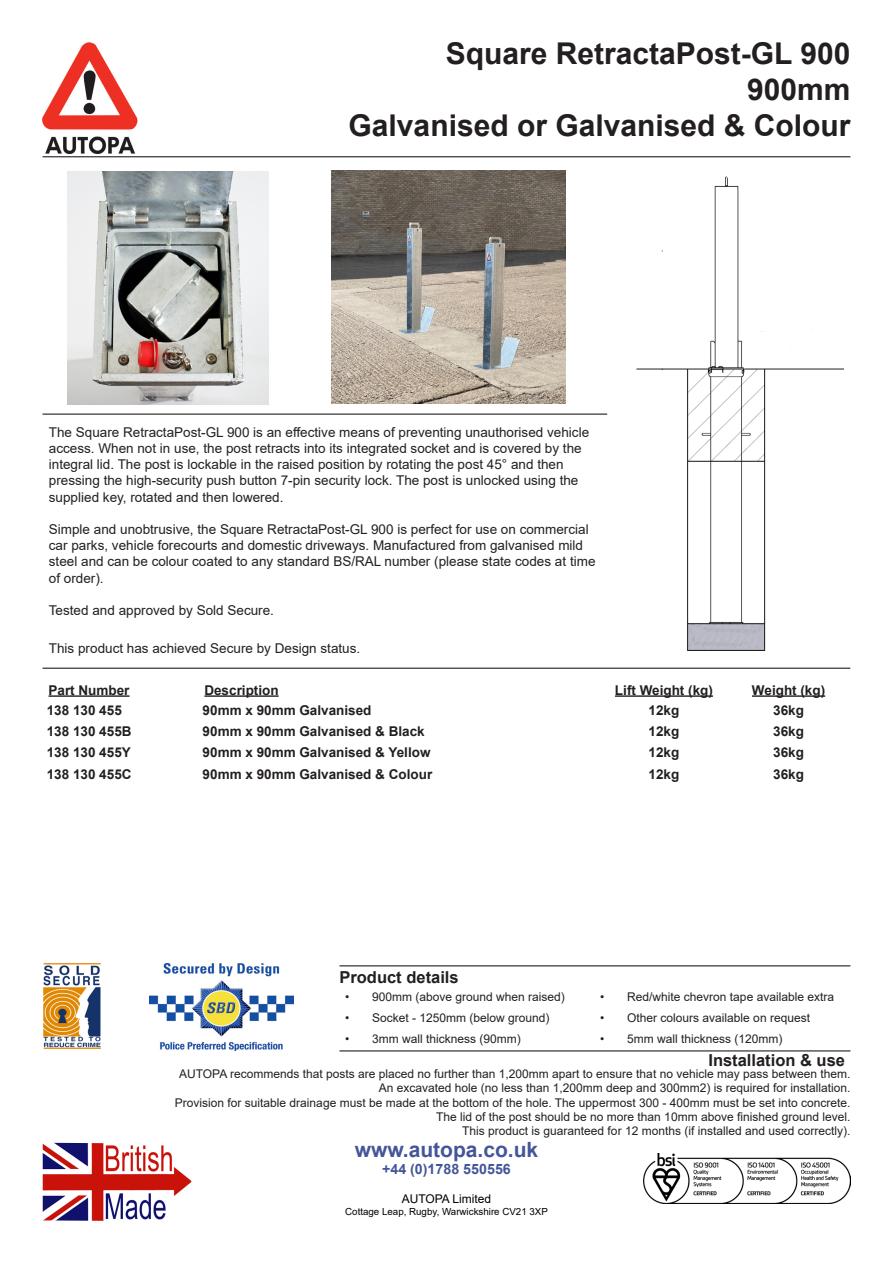
<style>
.page{position:relative;width:893px;height:1263px;background:#fff}
.page>*{position:absolute;margin:0;border:0;box-sizing:border-box;transform-origin:0 0}
.t1{font:700 30px "Arial";color:#231f20}
.t2{font:700 21px "Arial";color:#44559a}
.t3{font:700 16.5px "Arial";color:#231f20}
.t4{font:700 14.25px "Arial";color:#44559a}
.t5{font:13.5px/16.2px "Arial";color:#231f20}
.t6{font:700 13.5px "Arial";color:#231f20}
.t7{font:12px "Arial";color:#231f20}
.t8{font:12px "Arial";color:#000}
.t9{font:9.75px "Arial";color:#000}
</style>
<div class="page">
<img style="left:644px;top:1154px;width:206px;height:49px">
<img style="left:43px;top:1143px;width:148px;height:78px">
<img style="left:636px;top:176px;width:208px;height:475px">
<img style="left:42px;top:43px;width:95px;height:110px">
<hr style="left:43px;top:156px;width:807px;height:1px;background:#231f20">
<hr style="left:43px;top:414px;width:564px;height:1px;background:#231f20">
<img style="left:67px;top:171px;width:202px;height:233px">
<img style="left:332px;top:170px;width:234px;height:234px">
<hr style="left:49px;top:695px;width:81px;height:2px;background:#231f20">
<hr style="left:204px;top:695px;width:75px;height:2px;background:#231f20">
<hr style="left:615px;top:695px;width:98px;height:2px;background:#231f20">
<hr style="left:752px;top:695px;width:73px;height:2px;background:#231f20">
<hr style="left:43px;top:668px;width:807px;height:1px;background:#231f20">
<hr style="left:339px;top:965px;width:511px;height:1px;background:#231f20">
<hr style="left:339px;top:1050px;width:511px;height:1px;background:#231f20">
<img style="left:43px;top:963px;width:58px;height:86px">
<img style="left:150px;top:963px;width:143px;height:87px">
<p class="t1" style="left:446px;top:33px;width:406px">Square RetractaPost-GL 900</p>
<p class="t1" style="left:747px;top:69px;width:105px">900mm</p>
<p class="t1" style="left:349px;top:105px;width:503px">Galvanised or Galvanised &amp; Colour</p>
<p class="t5" style="left:49px;top:424px;width:542px">The Square RetractaPost-GL 900 is an effective means of preventing unauthorised vehicle access. When not in use, the post retracts into its integrated socket and is covered by the integral lid. The post is lockable in the raised position by rotating the post 45° and then pressing the high-security push button 7-pin security lock. The post is unlocked using the supplied key, rotated and then lowered.</p>
<p class="t5" style="left:49px;top:521px;width:548px">Simple and unobtrusive, the Square RetractaPost-GL 900 is perfect for use on commercial car parks, vehicle forecourts and domestic driveways. Manufactured from galvanised mild steel and can be colour coated to any standard BS/RAL number (please state codes at time of order).</p>
<p class="t5" style="left:49px;top:602px;width:227px">Tested and approved by Sold Secure.</p>
<p class="t5" style="left:49px;top:640px;width:313px">This product has achieved Secure by Design status.</p>
<p class="t6" style="left:49px;top:680px;width:83px">Part Number</p>
<p class="t6" style="left:204px;top:680px;width:76px">Description</p>
<p class="t6" style="left:615px;top:680px;width:99px">Lift Weight (kg)</p>
<p class="t6" style="left:752px;top:680px;width:75px">Weight (kg)</p>
<p class="t6" style="left:47px;top:700px;width:77px">138 130 455</p>
<p class="t6" style="left:203px;top:700px;width:170px">90mm x 90mm Galvanised</p>
<p class="t6" style="left:649px;top:700px;width:32px">12kg</p>
<p class="t6" style="left:773px;top:700px;width:32px">36kg</p>
<p class="t6" style="left:47px;top:722px;width:86px">138 130 455B</p>
<p class="t6" style="left:203px;top:722px;width:224px">90mm x 90mm Galvanised &amp; Black</p>
<p class="t6" style="left:649px;top:722px;width:32px">12kg</p>
<p class="t6" style="left:773px;top:722px;width:32px">36kg</p>
<p class="t6" style="left:47px;top:743px;width:86px">138 130 455Y</p>
<p class="t6" style="left:203px;top:743px;width:229px">90mm x 90mm Galvanised &amp; Yellow</p>
<p class="t6" style="left:649px;top:743px;width:32px">12kg</p>
<p class="t6" style="left:773px;top:743px;width:32px">36kg</p>
<p class="t6" style="left:47px;top:764px;width:86px">138 130 455C</p>
<p class="t6" style="left:203px;top:764px;width:231px">90mm x 90mm Galvanised &amp; Colour</p>
<p class="t6" style="left:649px;top:764px;width:32px">12kg</p>
<p class="t6" style="left:773px;top:764px;width:32px">36kg</p>
<p class="t3" style="left:339px;top:965px;width:121px">Product details</p>
<p class="t7" style="left:345px;top:989px;width:221px">• 900mm (above ground when raised)</p>
<p class="t7" style="left:600px;top:989px;width:235px">• Red/white chevron tape available extra</p>
<p class="t7" style="left:345px;top:1009px;width:206px">• Socket - 1250mm (below ground)</p>
<p class="t7" style="left:600px;top:1009px;width:211px">• Other colours available on request</p>
<p class="t7" style="left:345px;top:1030px;width:177px">• 3mm wall thickness (90mm)</p>
<p class="t7" style="left:600px;top:1030px;width:184px">• 5mm wall thickness (120mm)</p>
<p class="t3" style="left:708px;top:1048px;width:138px">Installation &amp; use</p>
<p class="t7" style="left:179px;top:1065px;width:673px">AUTOPA recommends that posts are placed no further than 1,200mm apart to ensure that no vehicle may pass between them.</p>
<p class="t7" style="left:379px;top:1080px;width:473px">An excavated hole (no less than 1,200mm deep and 300mm2) is required for installation.</p>
<p class="t7" style="left:175px;top:1094px;width:677px">Provision for suitable drainage must be made at the bottom of the hole. The uppermost 300 - 400mm must be set into concrete.</p>
<p class="t7" style="left:436px;top:1108px;width:416px">The lid of the post should be no more than 10mm above finished ground level.</p>
<p class="t7" style="left:462px;top:1123px;width:390px">This product is guaranteed for 12 months (if installed and used correctly).</p>
<p class="t2" style="left:355px;top:1135px;width:185px">www.autopa.co.uk</p>
<p class="t4" style="left:382px;top:1159px;width:130px">+44 (0)1788 550556</p>
<p class="t8" style="left:402px;top:1190px;width:91px">AUTOPA Limited</p>
<p class="t9" style="left:345px;top:1204px;width:204px">Cottage Leap, Rugby, Warwickshire CV21 3XP</p>
</div>
